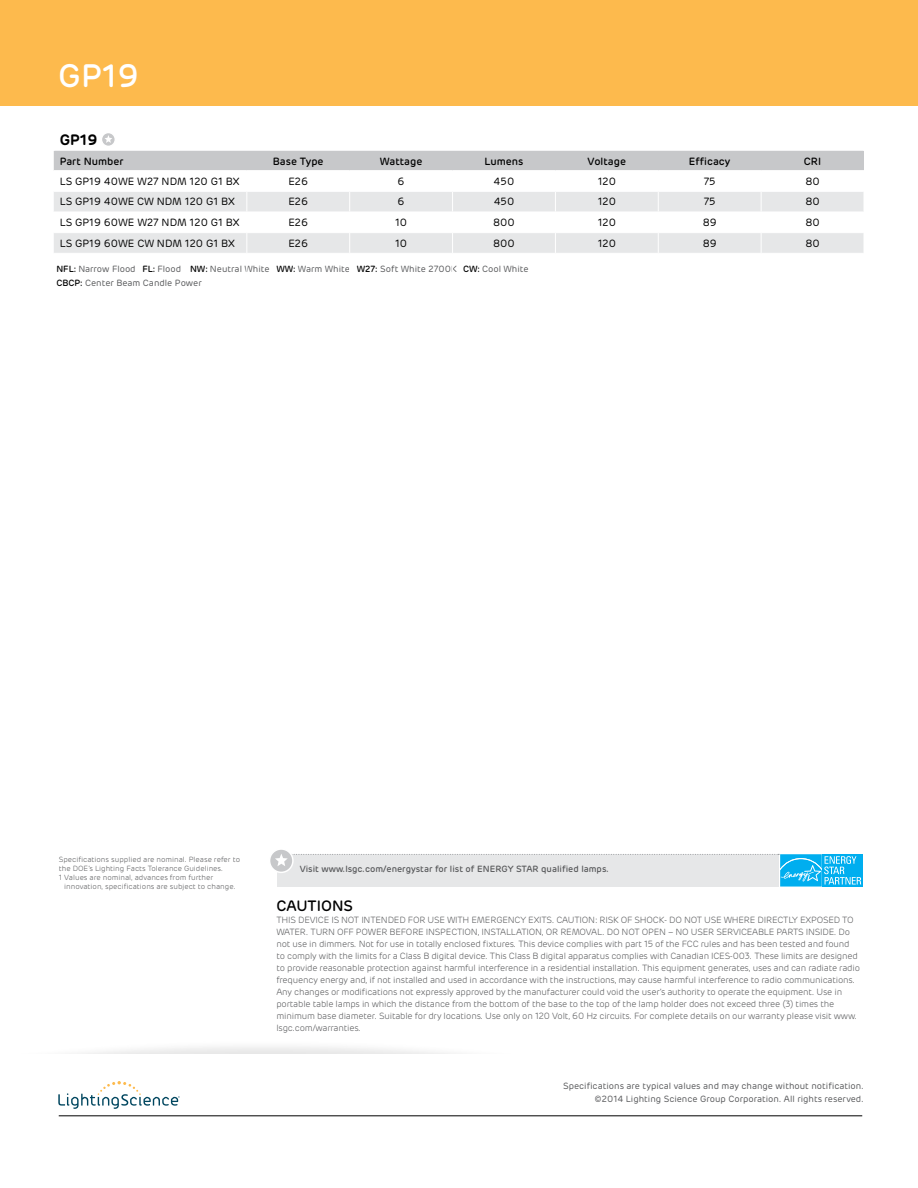
<style>
.page{position:relative;width:918px;height:1188px;background:#fff}
.page>*{position:absolute;margin:0;border:0;box-sizing:border-box;transform-origin:0 0}
.t1{font:500 32.4px "Rubrik";color:#fff}
.t2{font:500 15px "Rubrik";color:#000}
.t3{font:600 15px "Rubrik";color:#000}
.t4{font:10.5px "Rubrik";color:#000}
.t5{font:500 10.5px "Rubrik";color:#000}
.t6{font:300 9px/12px "Rubrik";letter-spacing:-.02em;color:#58595b}
.t7{font:9px/13.5px "Rubrik";color:#58595b;text-align:right}
.t8{font:500 9px "Rubrik";color:#58595b}
.t9{font:300 7.5px/9px "Rubrik";color:#58595b}
.s1{font-weight:500;color:#000}
</style>
<div class="page">
<div style="left:0;top:1040px;width:702px;height:148px;background:#000;opacity:.1"></div>
<div style="left:0;top:1055px;width:918px;height:133px;background:#fff"></div>
<hr style="left:59px;top:1115px;width:803px;height:1px;background:#000">
<svg style="left:58px;top:1081px;width:122px;height:28px"></svg>
<svg style="left:54px;top:151px;width:810px;height:102px"></svg>
<div style="left:101px;top:133px;width:14px;height:13px;background:#c7c8ca;border-radius:50%"></div>
<div style="left:101px;top:132px;width:15px;height:15px;border:2px solid #fff;border-radius:50%"></div>
<svg style="left:104px;top:135px;width:8px;height:8px"></svg>
<div style="left:0;top:0;width:918px;height:106px;background:#fdba4d"></div>
<svg style="left:270px;top:849px;width:23px;height:23px"></svg>
<div style="left:269px;top:848px;width:25px;height:25px;border:2px solid #fff;border-radius:50%"></div>
<svg style="left:275px;top:853px;width:588px;height:34px;background:#cde1e9"></svg>
<h1 class="t1" style="left:58px;top:56px;width:83px">GP19</h1>
<h2 class="t3" style="left:60px;top:130px;width:40px">GP19</h2>
<p class="t5" style="left:60px;top:155px;width:65px">Part Number</p>
<p class="t5" style="left:273px;top:155px;width:52px">Base Type</p>
<p class="t5" style="left:380px;top:155px;width:44px">Wattage</p>
<p class="t5" style="left:485px;top:155px;width:40px">Lumens</p>
<p class="t5" style="left:588px;top:155px;width:40px">Voltage</p>
<p class="t5" style="left:689px;top:155px;width:43px">Efficacy</p>
<p class="t5" style="left:804px;top:155px;width:19px">CRI</p>
<p class="t4" style="left:60px;top:175px;width:181px">LS GP19 40WE W27 NDM 120 G1 BX</p>
<p class="t4" style="left:288px;top:175px;width:21px">E26</p>
<p class="t4" style="left:398px;top:175px;width:9px">6</p>
<p class="t4" style="left:494px;top:175px;width:22px">450</p>
<p class="t4" style="left:598px;top:175px;width:20px">120</p>
<p class="t4" style="left:704px;top:175px;width:13px">75</p>
<p class="t4" style="left:805px;top:175px;width:16px">80</p>
<p class="t4" style="left:60px;top:195px;width:177px">LS GP19 40WE CW NDM 120 G1 BX</p>
<p class="t4" style="left:288px;top:195px;width:21px">E26</p>
<p class="t4" style="left:398px;top:195px;width:9px">6</p>
<p class="t4" style="left:494px;top:195px;width:22px">450</p>
<p class="t4" style="left:598px;top:195px;width:20px">120</p>
<p class="t4" style="left:704px;top:195px;width:13px">75</p>
<p class="t4" style="left:805px;top:195px;width:16px">80</p>
<p class="t4" style="left:60px;top:216px;width:181px">LS GP19 60WE W27 NDM 120 G1 BX</p>
<p class="t4" style="left:288px;top:216px;width:21px">E26</p>
<p class="t4" style="left:395px;top:216px;width:14px">10</p>
<p class="t4" style="left:493px;top:216px;width:23px">800</p>
<p class="t4" style="left:598px;top:216px;width:20px">120</p>
<p class="t4" style="left:703px;top:216px;width:16px">89</p>
<p class="t4" style="left:805px;top:216px;width:16px">80</p>
<p class="t4" style="left:60px;top:237px;width:177px">LS GP19 60WE CW NDM 120 G1 BX</p>
<p class="t4" style="left:288px;top:237px;width:21px">E26</p>
<p class="t4" style="left:395px;top:237px;width:14px">10</p>
<p class="t4" style="left:493px;top:237px;width:23px">800</p>
<p class="t4" style="left:598px;top:237px;width:20px">120</p>
<p class="t4" style="left:703px;top:237px;width:16px">89</p>
<p class="t4" style="left:805px;top:237px;width:16px">80</p>
<p class="t7" style="left:56px;top:263px;width:474px;text-align:left"><span class="s1">NFL:</span> Narrow Flood <span class="s1">FL:</span> Flood <span class="s1">NW:</span> Neutral White <span class="s1">WW:</span> Warm White <span class="s1">W27:</span> Soft White 2700K <span class="s1">CW:</span> Cool White<br><span class="s1">CBCP:</span> Center Beam Candle Power</p>
<p class="t9" style="left:59px;top:855px;width:183px">Specifications supplied are nominal. Please refer to the DOE’s Lighting Facts Tolerance Guidelines.<br>1 Values are nominal, advances from further</p>
<p class="t9" style="left:64px;top:882px;width:173px">innovation, specifications are subject to change.</p>
<p class="t8" style="left:300px;top:864px;width:311px">Visit www.lsgc.com/energystar for list of ENERGY STAR qualified lamps.</p>
<h2 class="t2" style="left:276px;top:896px;width:78px">CAUTIONS</h2>
<p class="t6" style="left:276px;top:914px;width:585px">THIS DEVICE IS NOT INTENDED FOR USE WITH EMERGENCY EXITS. CAUTION: RISK OF SHOCK- DO NOT USE WHERE DIRECTLY EXPOSED TO WATER. TURN OFF POWER BEFORE INSPECTION, INSTALLATION, OR REMOVAL. DO NOT OPEN – NO USER SERVICEABLE PARTS INSIDE. Do not use in dimmers. Not for use in totally enclosed fixtures. This device complies with part 15 of the FCC rules and has been tested and found to comply with the limits for a Class B digital device. This Class B digital apparatus complies with Canadian ICES-003. These limits are designed to provide reasonable protection against harmful interference in a residential installation. This equipment generates, uses and can radiate radio frequency energy and, if not installed and used in accordance with the instructions, may cause harmful interference to radio communications.<br>Any changes or modifications not expressly approved by the manufacturer could void the user’s authority to operate the equipment. Use in portable table lamps in which the distance from the bottom of the base to the top of the lamp holder does not exceed three (3) times the minimum base diameter. Suitable for dry locations. Use only on 120 Volt, 60 Hz circuits. For complete details on our warranty please visit www. lsgc.com/warranties.</p>
<p class="t7" style="left:563px;top:1079px;width:302px">Specifications are typical values and may change without notification. ©2014 Lighting Science Group Corporation. All rights reserved.</p>
</div>
